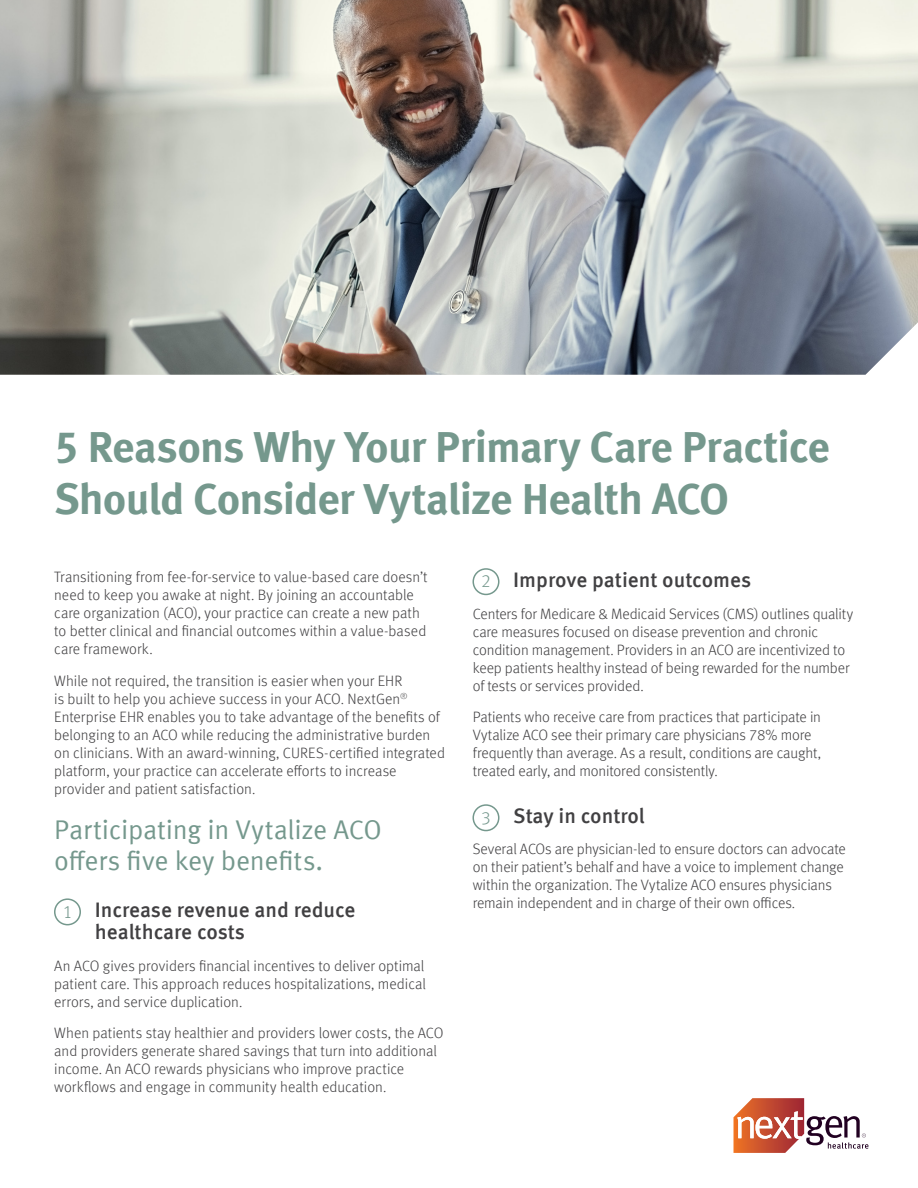
<style>
.page{position:relative;width:918px;height:1188px;background:#fff}
.page>*{position:absolute;margin:0;border:0;box-sizing:border-box;transform-origin:0 0}
.t1{font:700 43.5px/52.2px "Meta Offc";letter-spacing:-.02em;color:#75988d}
.t2{font:27px/31.5px "Meta Offc Norm";letter-spacing:-.01em;color:#75988d}
.t3{font:500 21px/22.5px "Meta Offc";color:#414042}
.t4{font:300 18px "Meta Offc";color:#75988d}
.t5{font:300 15px/18px "Meta Offc";color:#414042}
</style>
<div class="page">
<svg style="left:734px;top:1098px;width:134px;height:55px"></svg>
<img style="left:0;top:0;width:918px;height:375px">
<div style="left:54px;top:898px;width:27px;height:27px;border:2px solid #75988d;border-radius:50%"></div>
<div style="left:472px;top:568px;width:28px;height:27px;border:2px solid #75988d;border-radius:50%"></div>
<div style="left:472px;top:804px;width:28px;height:27px;border:2px solid #75988d;border-radius:50%"></div>
<h1 class="t1" style="left:54px;top:422px;width:777px">5 Reasons Why Your Primary Care Practice<br>Should Consider Vytalize Health ACO</h1>
<p class="t5" style="left:54px;top:569px;width:375px">Transitioning from fee-for-service to value-based care doesn’t need to keep you awake at night. By joining an accountable care organization (ACO), your practice can create a new path to better clinical and financial outcomes within a value-based care framework.</p>
<p class="t5" style="left:54px;top:672px;width:392px">While not required, the transition is easier when your EHR<br>is built to help you achieve success in your ACO. NextGen<sup>® </sup>Enterprise EHR enables you to take advantage of the benefits of belonging to an ACO while reducing the administrative burden on clinicians. With an award-winning, CURES-certified integrated platform, your practice can accelerate efforts to increase provider and patient satisfaction.</p>
<h2 class="t2" style="left:54px;top:814px;width:329px">Participating in Vytalize ACO offers five key benefits.</h2>
<h3 class="t3" style="left:95px;top:899px;width:262px">Increase revenue and reduce healthcare costs</h3>
<p class="t5" style="left:54px;top:957px;width:373px;text-align:justify">An ACO gives providers financial incentives to deliver optimal patient care. This approach reduces hospitalizations, medical errors, and service duplication.</p>
<p class="t5" style="left:54px;top:1025px;width:391px">When patients stay healthier and providers lower costs, the ACO and providers generate shared savings that turn into additional income. An ACO rewards physicians who improve practice workflows and engage in community health education.</p>
<p class="t4" style="left:62px;top:901px;width:12px">1</p>
<h3 class="t3" style="left:513px;top:569px;width:240px">Improve patient outcomes</h3>
<p class="t5" style="left:473px;top:605px;width:382px">Centers for Medicare &amp; Medicaid Services (CMS) outlines quality care measures focused on disease prevention and chronic condition management. Providers in an ACO are incentivized to keep patients healthy instead of being rewarded for the number of tests or services provided.</p>
<p class="t5" style="left:473px;top:708px;width:350px">Patients who receive care from practices that participate in Vytalize ACO see their primary care physicians 78% more frequently than average. As a result, conditions are caught, treated early, and monitored consistently.</p>
<h3 class="t3" style="left:513px;top:805px;width:133px">Stay in control</h3>
<p class="t5" style="left:473px;top:840px;width:375px">Several ACOs are physician-led to ensure doctors can advocate on their patient’s behalf and have a voice to implement change within the organization. The Vytalize ACO ensures physicians remain independent and in charge of their own offices.</p>
<p class="t4" style="left:481px;top:571px;width:12px">2</p>
<p class="t4" style="left:481px;top:807px;width:12px">3</p>
</div>
